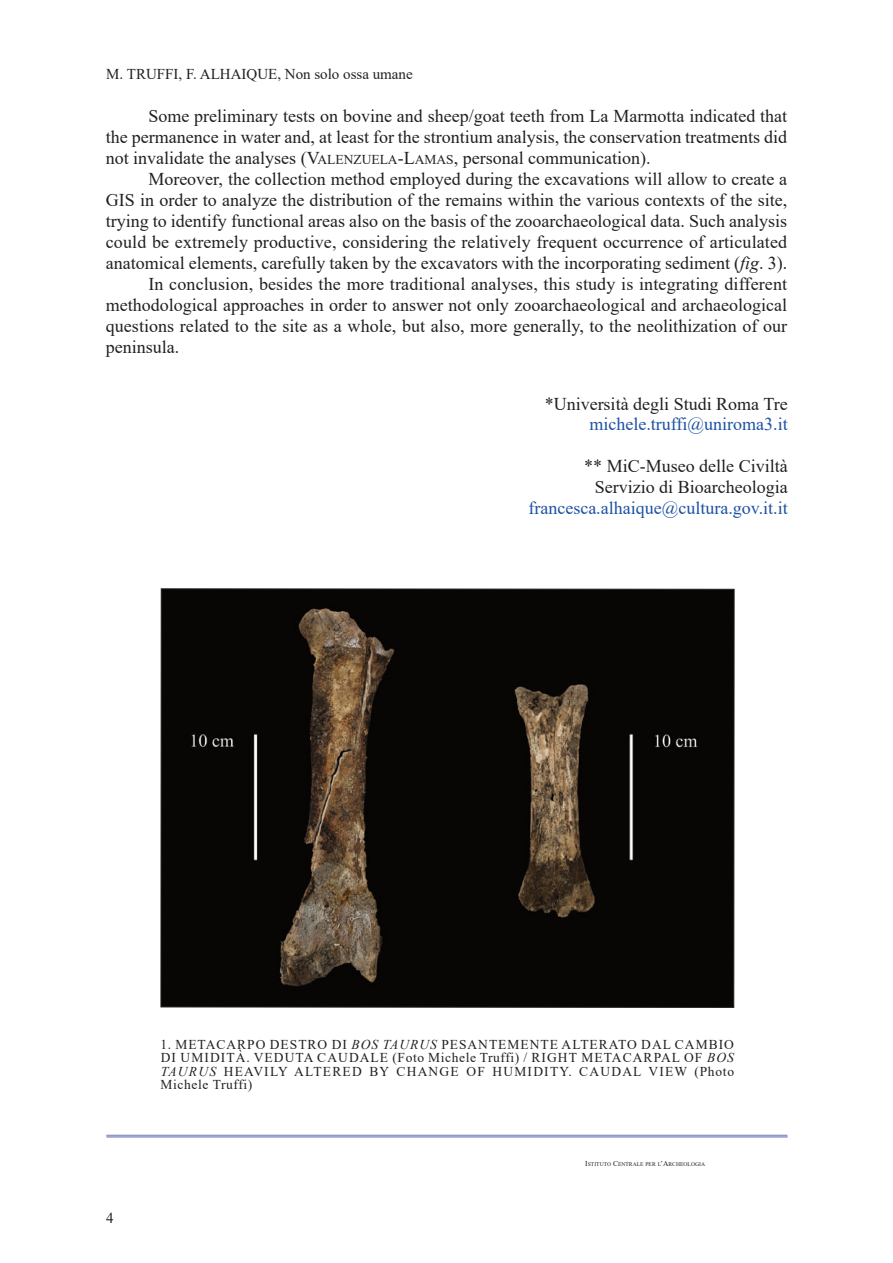
<style>
.page{position:relative;width:893px;height:1263px;background:#fff}
.page>*{position:absolute;margin:0;border:0;box-sizing:border-box;transform-origin:0 0}
.t1{font:18px/21px "Times New Roman";color:#231f20;text-align:justify}
.t2{font:18px "Times New Roman";color:#1e51a3}
.t3{font:15px "Times New Roman";color:#231f20}
.t4{font:13.5px/13.5px "Times New Roman";letter-spacing:.09em;color:#231f20;text-align:justify}
.t5{font:5.7px "Times New Roman";color:#231f20}
.s1{font-size:13.5px}
.s2{font-style:italic}
.s3{font-size:7.5px}
</style>
<div class="page">
<hr style="left:106px;top:1135px;width:681px;height:1px;background:#8e99cd">
<hr style="left:106px;top:1136px;width:682px;height:2px;background:#8e99cd">
<svg style="left:160px;top:588px;width:575px;height:420px;background:#1a1511"></svg>
<p class="t3" style="left:106px;top:65px;width:308px">M. TRUFFI, F. ALHAIQUE, Non solo ossa umane</p>
<p class="t1" style="left:106px;top:105px;width:683px;text-indent:43px">Some preliminary tests on bovine and sheep/goat teeth from La Marmotta indicated that the permanence in water and, at least for the strontium analysis, the conservation treatments did not invalidate the analyses (V<span class="s1">ALENZUELA</span>-L<span class="s1">AMAS</span>, personal communication).</p>
<p class="t1" style="left:148px;top:168px;width:640px">Moreover, the collection method employed during the excavations will allow to create a</p>
<p class="t1" style="left:106px;top:189px;width:683px">GIS in order to analyze the distribution of the remains within the various contexts of the site,</p>
<p class="t1" style="left:106px;top:210px;width:683px">trying to identify functional areas also on the basis of the zooarchaeological data. Such analysis</p>
<p class="t1" style="left:106px;top:231px;width:683px">could be extremely productive, considering the relatively frequent occurrence of articulated</p>
<p class="t1" style="left:106px;top:252px;width:683px">anatomical elements, carefully taken by the excavators with the incorporating sediment (<span class="s2">fig</span>. 3).</p>
<p class="t1" style="left:148px;top:273px;width:640px">In conclusion, besides the more traditional analyses, this study is integrating different</p>
<p class="t1" style="left:106px;top:294px;width:683px">methodological approaches in order to answer not only zooarchaeological and archaeological</p>
<p class="t1" style="left:106px;top:315px;width:683px">questions related to the site as a whole, but also, more generally, to the neolithization of our</p>
<p class="t1" style="left:106px;top:336px;width:75px">peninsula.</p>
<p class="t1" style="left:545px;top:393px;width:245px">*Università degli Studi Roma Tre</p>
<p class="t2" style="left:589px;top:414px;width:200px">michele.truffi@uniroma3.it</p>
<p class="t1" style="left:584px;top:456px;width:205px;text-align:center">** MiC-Museo delle Civiltà<br>Servizio di Bioarcheologia</p>
<p class="t2" style="left:528px;top:497px;width:261px">francesca.alhaique@cultura.gov.it.it</p>
<p class="t4" style="left:161px;top:1037px;width:575px">1. METACARPO DESTRO DI <span class="s2">BOS TAURUS</span> PESANTEMENTE ALTERATO DAL CAMBIO DI UMIDITÀ. VEDUTA CAUDALE (Foto Michele Truffi) / RIGHT METACARPAL OF <span class="s2">BOS TAURUS</span> HEAVILY ALTERED BY CHANGE OF HUMIDITY. CAUDAL VIEW (Photo Michele Truffi)</p>
<p class="t3" style="left:106px;top:1209px;width:9px">4</p>
<p class="t5" style="left:585px;top:1161px;width:121px"><span class="s3">I</span>STITUTO <span class="s3">C</span>ENTRALE PER L<span class="s3">’A</span>RCHEOLOGIA</p>
</div>
